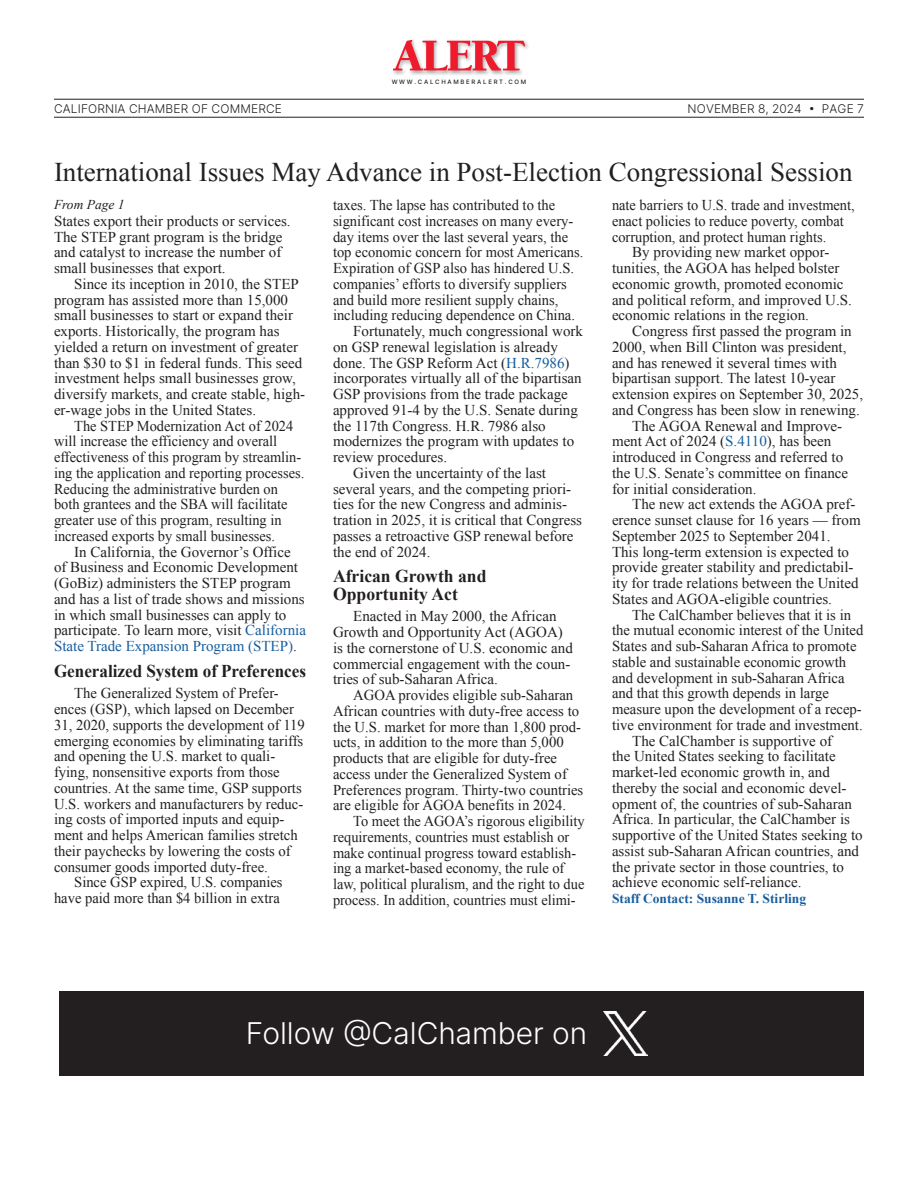
<style>
.page{position:relative;width:918px;height:1188px;background:#fff}
.page>*{position:absolute;margin:0;border:0;box-sizing:border-box;transform-origin:0 0}
.t1{font:30px "Inter";letter-spacing:-.005em;color:#fff}
._18_18_head{font:27px "Times New Roman";color:#231f20}
.subhead{font:700 18px "Times New Roman";color:#231f20;scale:.95 1}
.subhead-2{font:700 18px/17.2px "Times New Roman";color:#231f20}
.Body{font:15px/15.8px "Times New Roman";color:#231f20}
.Body-2{font:15px/15.8px "Times New Roman";color:#231f20;scale:.96 1}
.Staff_Contact{font:700 13.5px "Times New Roman";color:#175d9e}
.From_Page{font:italic 13.5px "Times New Roman";color:#231f20}
.t2{font:12px "Inter";letter-spacing:.01em;color:#231f20}
.t3{font:6px "Inter";letter-spacing:.29em;color:#231f20}
.s1{color:#175d9e}
</style>
<div class="page">
<hr style="left:54px;top:99px;width:810px;height:1px;background:#231f20">
<hr style="left:54px;top:117px;width:810px;height:1px;background:#231f20">
<div style="left:391px;top:38px;width:139px;height:37px;background:#231f20;opacity:.4"></div>
<svg style="left:393px;top:40px;width:133px;height:30px"></svg>
<div style="left:59px;top:991px;width:805px;height:85px;background:#231f20"></div>
<img style="left:604px;top:1011px;width:43px;height:45px">
<p class="t3" style="left:392px;top:77px;width:136px">WWW.CALCHAMBERALERT.COM</p>
<p class="t2" style="left:54px;top:100px;width:229px">CALIFORNIA CHAMBER OF COMMERCE</p>
<p class="t2" style="left:688px;top:100px;width:178px">NOVEMBER 8, 2024 • PAGE 7</p>
<p class="_18_18_head" style="left:54px;top:154px;width:800px">International Issues May Advance in Post-Election Congressional Session</p>
<p class="From_Page" style="left:54px;top:195px;width:72px">From Page 1</p>
<p class="Body" style="left:54px;top:213px;width:238px">States export their products or services.<br>The STEP grant program is the bridge and catalyst to increase the number of small businesses that export.</p>
<p class="Body" style="left:54px;top:276px;width:253px;text-indent:20px">Since its inception in 2010, the STEP program has assisted more than 15,000 small businesses to start or expand their exports. Historically, the program has yielded a return on investment of greater than $30 to $1 in federal funds. This seed investment helps small businesses grow, diversify markets, and create stable, high&shy;er-wage jobs in the United States.</p>
<p class="Body-2" style="left:54px;top:417px;width:262px;text-indent:20px">The STEP Modernization Act of 2024 will increase the efficiency and overall effectiveness of this program by streamlin&shy;ing the application and reporting processes.<br>Reducing the administrative burden on both grantees and the SBA will facilitate greater use of this program, resulting in increased exports by small businesses.</p>
<p class="Body" style="left:54px;top:543px;width:254px;text-indent:20px">In California, the Governor’s Office of Business and Economic Development (GoBiz) administers the STEP program and has a list of trade shows and missions in which small businesses can apply to participate. To learn more, visit <span class="s1">California State Trade Expansion Program (STEP)</span>.</p>
<p class="subhead" style="left:54px;top:658px;width:267px">Generalized System of Preferences</p>
<p class="Body" style="left:54px;top:685px;width:252px;text-indent:20px">The Generalized System of Prefer&shy;ences (GSP), which lapsed on December 31, 2020, supports the development of 119 emerging economies by eliminating tariffs and opening the U.S. market to quali&shy;fying, nonsensitive exports from those countries. At the same time, GSP supports U.S. workers and manufacturers by reduc&shy;ing costs of imported inputs and equip&shy;ment and helps American families stretch their paychecks by lowering the costs of consumer goods imported duty-free.</p>
<p class="Body" style="left:54px;top:874px;width:230px;text-align:right">Since GSP expired, U.S. companies have paid more than $4 billion in extra</p>
<p class="Body" style="left:333px;top:197px;width:252px">taxes. The lapse has contributed to the significant cost increases on many every&shy;day items over the last several years, the top economic concern for most Americans.<br>Expiration of GSP also has hindered U.S. companies’ efforts to diversify suppliers and build more resilient supply chains, including reducing dependence on China.</p>
<p class="Body" style="left:333px;top:323px;width:252px;text-indent:20px">Fortunately, much congressional work on GSP renewal legislation is already done. The GSP Reform Act (<span class="s1">H.R.7986</span>) incorporates virtually all of the bipartisan GSP provisions from the trade package approved 91-4 by the U.S. Senate during the 117th Congress. H.R. 7986 also modernizes the program with updates to review procedures.</p>
<p class="Body" style="left:333px;top:465px;width:251px;text-indent:20px">Given the uncertainty of the last several years, and the competing priori&shy;ties for the new Congress and adminis&shy;tration in 2025, it is critical that Congress passes a retroactive GSP renewal before the end of 2024.</p>
<p class="subhead-2" style="left:333px;top:567px;width:155px">African Growth and<br>Opportunity Act</p>
<p class="Body" style="left:333px;top:608px;width:241px;text-indent:20px">Enacted in May 2000, the African Growth and Opportunity Act (AGOA) is the cornerstone of U.S. economic and commercial engagement with the coun&shy;tries of sub-Saharan Africa.</p>
<p class="Body" style="left:333px;top:687px;width:252px;text-indent:20px">AGOA provides eligible sub-Saharan African countries with duty-free access to the U.S. market for more than 1,800 prod&shy;ucts, in addition to the more than 5,000 products that are eligible for duty-free access under the Generalized System of Preferences program. Thirty-two countries are eligible for AGOA benefits in 2024.</p>
<p class="Body-2" style="left:333px;top:813px;width:264px;text-indent:20px">To meet the AGOA’s rigorous eligibility requirements, countries must establish or make continual progress toward establish&shy;ing a market-based economy, the rule of law, political pluralism, and the right to due process. In addition, countries must elimi-</p>
<p class="Body-2" style="left:612px;top:197px;width:254px">nate barriers to U.S. trade and investment, enact policies to reduce poverty, combat corruption, and protect human rights.</p>
<p class="Body" style="left:612px;top:244px;width:241px;text-indent:20px">By providing new market oppor&shy;tunities, the AGOA has helped bolster economic growth, promoted economic and political reform, and improved U.S. economic relations in the region.</p>
<p class="Body" style="left:612px;top:323px;width:253px;text-indent:20px">Congress first passed the program in 2000, when Bill Clinton was president, and has renewed it several times with bipartisan support. The latest 10-year extension expires on September 30, 2025, and Congress has been slow in renewing.</p>
<p class="Body" style="left:612px;top:418px;width:238px;text-indent:20px">The AGOA Renewal and Improve&shy;ment Act of 2024 (<span class="s1">S.4110</span>), has been introduced in Congress and referred to the U.S. Senate’s committee on finance for initial consideration.</p>
<p class="Body" style="left:612px;top:496px;width:250px;text-indent:20px">The new act extends the AGOA pref&shy;erence sunset clause for 16 years — from September 2025 to September 2041.<br>This long-term extension is expected to provide greater stability and predictabil&shy;ity for trade relations between the United States and AGOA-eligible countries.</p>
<p class="Body" style="left:612px;top:607px;width:253px;text-indent:20px">The CalChamber believes that it is in the mutual economic interest of the United States and sub-Saharan Africa to promote stable and sustainable economic growth and development in sub-Saharan Africa and that this growth depends in large measure upon the development of a recep&shy;tive environment for trade and investment.</p>
<p class="Body" style="left:612px;top:733px;width:252px;text-indent:20px">The CalChamber is supportive of<br>the United States seeking to facilitate market-led economic growth in, and thereby the social and economic devel&shy;opment of, the countries of sub-Saharan Africa. In particular, the CalChamber is supportive of the United States seeking to assist sub-Saharan African countries, and the private sector in those countries, to achieve economic self-reliance.</p>
<p class="Staff_Contact" style="left:612px;top:889px;width:196px">Staff Contact: Susanne T. Stirling</p>
<p class="t1" style="left:246px;top:1011px;width:343px">Follow @CalChamber on</p>
</div>
